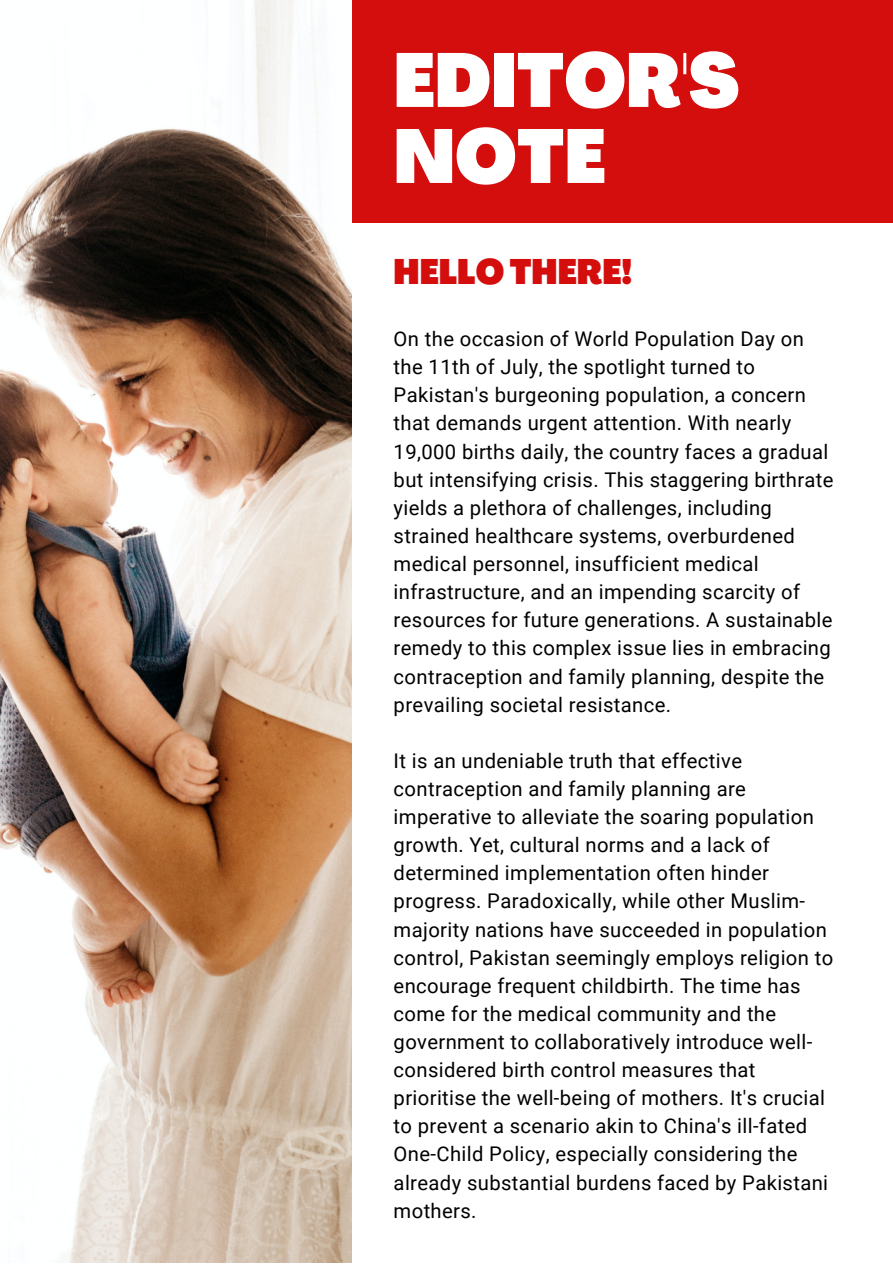
<style>
.page{position:relative;width:893px;height:1264px;background:#fff}
.page>*{position:absolute;margin:0;border:0;box-sizing:border-box;transform-origin:0 0}
.t1{font:900 condensed 75px "Agrandir";color:#fff}
.t2{font:900 condensed 34.8px "Agrandir";color:#d40d0d}
.t3{font:20.25px/28px "Roboto";letter-spacing:.02em;color:#000}
</style>
<div class="page">
<div style="left:337px;top:0;width:555px;height:223px;background:#d40d0d"></div>
<img style="left:0;top:0;width:351px;height:1262px">
<p class="t1" style="left:393px;top:51px;width:347px">EDITOR'S</p>
<p class="t1" style="left:393px;top:127px;width:213px">NOTE</p>
<p class="t2" style="left:393px;top:257px;width:240px">HELLO THERE!</p>
<p class="t3" style="left:393px;top:325px;width:441px">On the occasion of World Population Day on the 11th of July, the spotlight turned to Pakistan's burgeoning population, a concern that demands urgent attention. With nearly 19,000 births daily, the country faces a gradual but intensifying crisis. This staggering birthrate yields a plethora of challenges, including strained healthcare systems, overburdened medical personnel, insufficient medical infrastructure, and an impending scarcity of resources for future generations. A sustainable remedy to this complex issue lies in embracing contraception and family planning, despite the prevailing societal resistance.</p>
<p class="t3" style="left:393px;top:747px;width:441px">It is an undeniable truth that effective contraception and family planning are imperative to alleviate the soaring population growth. Yet, cultural norms and a lack of determined implementation often hinder progress. Paradoxically, while other Muslim&shy;majority nations have succeeded in population control, Pakistan seemingly employs religion to encourage frequent childbirth. The time has come for the medical community and the government to collaboratively introduce well&shy;considered birth control measures that prioritise the well-being of mothers. It's crucial to prevent a scenario akin to China's ill-fated One-Child Policy, especially considering the already substantial burdens faced by Pakistani mothers.</p>
</div>
